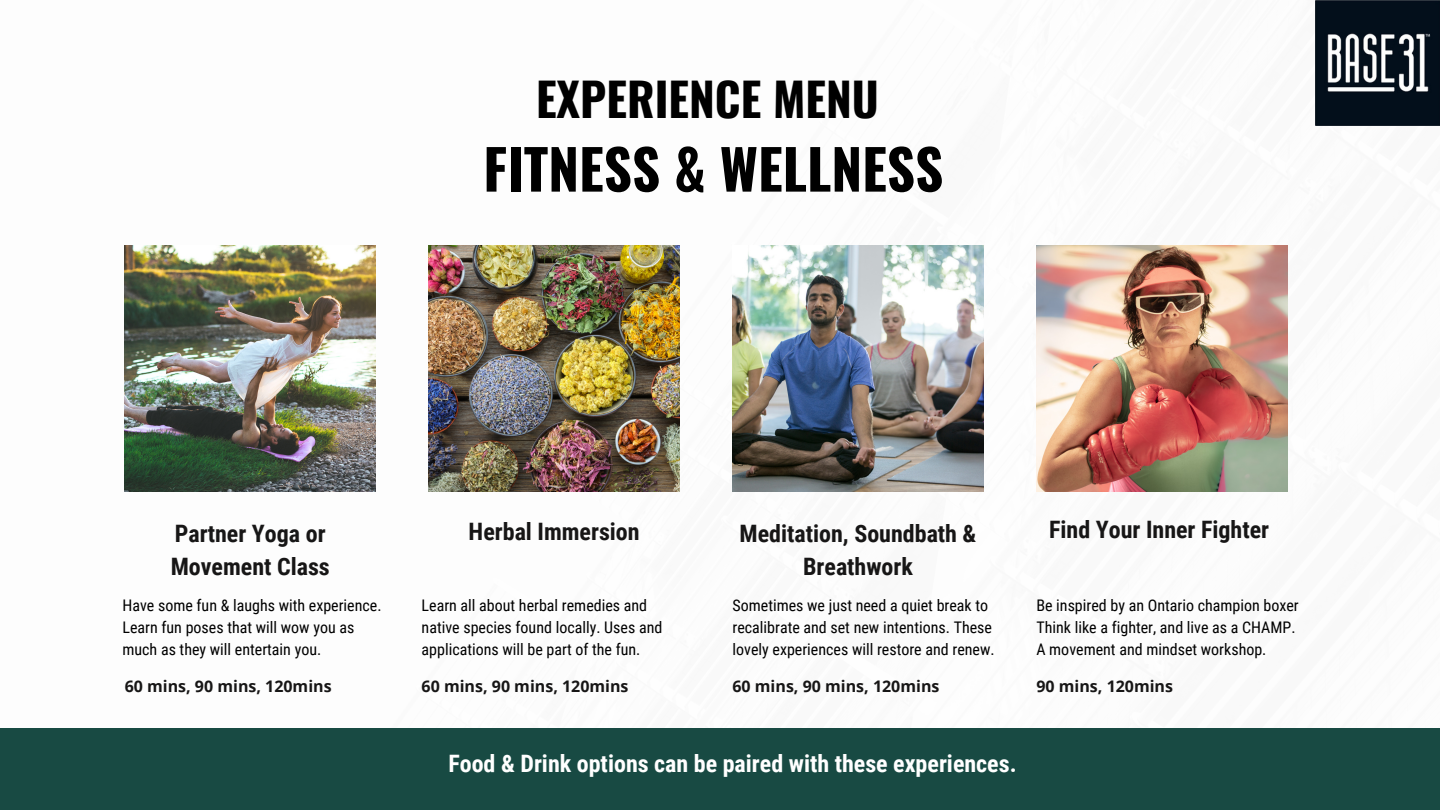
<style>
.page{position:relative;width:1440px;height:810px;background:#fff}
.page>*{position:absolute;margin:0;border:0;box-sizing:border-box;transform-origin:0 0}
.t1{font:700 55px "Oswald";color:#000}
.t2{font:700 46px "Oswald";color:#000}
.t3{font:700 24px/33px "Roboto Condensed";color:#171616;text-align:center}
.t4{font:700 24px "Roboto Condensed";color:#fff}
.t5{font:16px/21.8px "Roboto Condensed";color:#000}
.t6{font:700 16px "Open Sans";color:#171616}
</style>
<div class="page">
<img style="left:125px;top:245px;width:251px;height:246px">
<img style="left:429px;top:245px;width:251px;height:246px">
<img style="left:733px;top:245px;width:251px;height:246px">
<img style="left:1036px;top:245px;width:252px;height:246px">
<img style="left:1315px;top:0;width:125px;height:125px">
<div style="left:0;top:729px;width:1440px;height:81px;background:#184a43"></div>
<p class="t3" style="left:175px;top:517px;width:152px">Partner Yoga or</p>
<p class="t3" style="left:171px;top:550px;width:161px">Movement Class</p>
<p class="t2" style="left:536px;top:63px;width:344px">EXPERIENCE MENU</p>
<p class="t1" style="left:483px;top:126px;width:461px">FITNESS &amp; WELLNESS</p>
<p class="t3" style="left:469px;top:515px;width:173px">Herbal Immersion</p>
<p class="t3" style="left:740px;top:517px;width:238px">Meditation, Soundbath &amp;<br>Breathwork</p>
<p class="t3" style="left:1049px;top:513px;width:222px">Find Your Inner Fighter</p>
<p class="t5" style="left:122px;top:595px;width:261px">Have some fun &amp; laughs with experience.<br>Learn fun poses that will wow you as much as they will entertain you.</p>
<p class="t5" style="left:422px;top:595px;width:242px">Learn all about herbal remedies and native species found locally. Uses and applications will be part of the fun.</p>
<p class="t5" style="left:733px;top:595px;width:257px">Sometimes we just need a quiet break to</p>
<p class="t5" style="left:733px;top:617px;width:264px">recalibrate and set new intentions. These lovely experiences will restore and renew.</p>
<p class="t5" style="left:1036px;top:595px;width:264px">Be inspired by an Ontario champion boxer<br>Think like a fighter, and live as a CHAMP.</p>
<p class="t5" style="left:1036px;top:639px;width:232px">A movement and mindset workshop.</p>
<p class="t6" style="left:125px;top:674px;width:208px">60 mins, 90 mins, 120mins</p>
<p class="t6" style="left:422px;top:674px;width:208px">60 mins, 90 mins, 120mins</p>
<p class="t6" style="left:733px;top:674px;width:208px">60 mins, 90 mins, 120mins</p>
<p class="t6" style="left:1036px;top:674px;width:138px">90 mins, 120mins</p>
<p class="t4" style="left:448px;top:750px;width:570px">Food &amp; Drink options can be paired with these experiences.</p>
</div>
